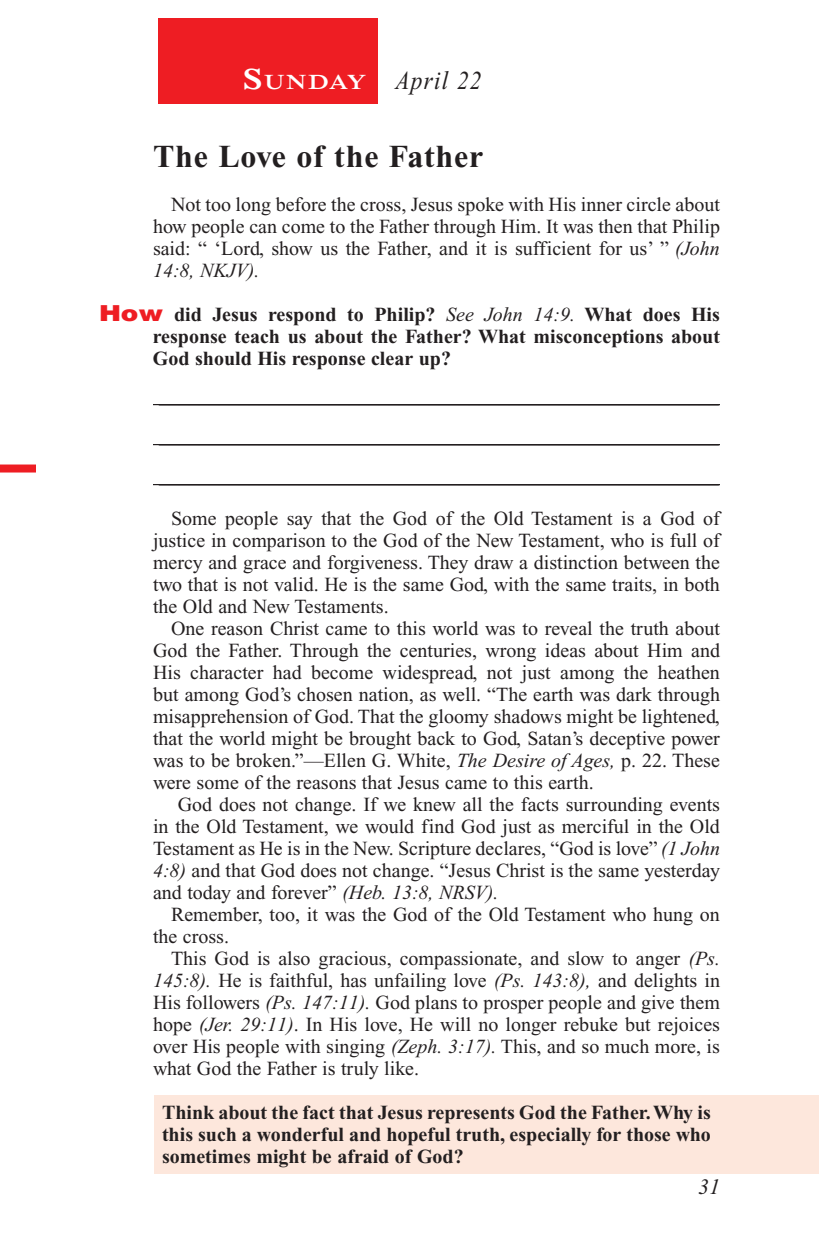
<style>
.page{position:relative;width:819px;height:1260px;background:#fff}
.page>*{position:absolute;margin:0;border:0;box-sizing:border-box;transform-origin:0 0}
.Head{font:700 32px "Times New Roman PS Std";letter-spacing:.025em;color:#231f20}
.Lesson_Dates{font:italic 26px "Times New Roman PS Std";letter-spacing:.05em;color:#231f20;scale:.9 1}
.t1{font:italic 22px "Times New Roman PS Std";color:#231f20}
.Daily_Header{font:600 21px "Times NRMT Std";letter-spacing:.045em;color:#fff;scale:1.1 1}
.Body{font:20px/22px "Times New Roman PS Std";color:#231f20;text-align:justify}
.Blank_Lines{font:20px "Times New Roman PS Std";color:#231f20}
.x-screened_box-text{font:700 20px/22px "Times New Roman PS Std";color:#231f20;text-align:justify}
.Question{font:700 20px/22px "Times New Roman PS Std";color:#231f20;text-align:justify}
.s1{font-size:30px}
.s2{font-style:italic}
.s3{font-family:"Helvetica LT Std";font-weight:900;font-size:22px;color:#ee1d23}
.s4{font-weight:400;font-style:italic}
</style>
<div class="page">
<div style="left:158px;top:18px;width:220px;height:86px;background:#ee1d23"></div>
<div style="left:0;top:465px;width:36px;height:8px;background:#ee1d23"></div>
<div style="left:155px;top:1095px;width:664px;height:79px;background:#fde7dc"></div>
<hr style="left:153px;top:404px;width:567px;height:1px;background:#231f20">
<hr style="left:153px;top:444px;width:567px;height:1px;background:#231f20">
<hr style="left:153px;top:484px;width:567px;height:1px;background:#231f20">
<p class="Daily_Header" style="left:243px;top:70px;width:114px"><span class="s1">S</span>UNDAY</p>
<p class="Lesson_Dates" style="left:396px;top:66px;width:97px">April 22</p>
<p class="Head" style="left:153px;top:138px;width:332px">The Love of the Father</p>
<p class="Body" style="left:153px;top:193px;width:568px;text-indent:18px">Not too long before the cross, Jesus spoke with His inner circle about how people can come to the Father through Him. It was then that Philip said: “ ‘Lord, show us the Father, and it is sufficient for us’ ” <span class="s2">(John 14:8, NKJV).</span></p>
<p class="Question" style="left:153px;top:303px;width:569px;text-indent:-54px"><span class="s3">How</span> did Jesus respond to Philip? <span class="s4">See John 14:9.</span> What does His response teach us about the Father? What misconceptions about God should His response clear up?</p>
<p class="Blank_Lines" style="left:159px;top:385px;width:561px">________________________________________________________</p>
<p class="Blank_Lines" style="left:159px;top:425px;width:561px">________________________________________________________</p>
<p class="Blank_Lines" style="left:159px;top:465px;width:561px">________________________________________________________</p>
<p class="Body" style="left:153px;top:507px;width:570px;text-indent:18px">Some people say that the God of the Old Testament is a God of justice in comparison to the God of the New Testament, who is full of mercy and grace and forgiveness. They draw a distinction between the two that is not valid. He is the same God, with the same traits, in both the Old and New Testaments.</p>
<p class="Body" style="left:153px;top:617px;width:569px;text-indent:18px">One reason Christ came to this world was to reveal the truth about God the Father. Through the centuries, wrong ideas about Him and His character had become widespread, not just among the heathen but among God’s chosen nation, as well. “The earth was dark through misapprehension of God. That the gloomy shadows might be lightened, that the world might be brought back to God, Satan’s deceptive power was to be broken.”—Ellen G. White, <span class="s2">The Desire of Ages,</span> p. 22. These were some of the reasons that Jesus came to this earth.</p>
<p class="Body" style="left:153px;top:793px;width:569px;text-indent:25px">God does not change. If we knew all the facts surrounding events in the Old Testament, we would find God just as merciful in the Old Testament as He is in the New. Scripture declares, “God is love” <span class="s2">(1 John 4:8)</span> and that God does not change. “Jesus Christ is the same yesterday and today and forever” <span class="s2">(Heb. 13:8, NRSV).</span></p>
<p class="Body" style="left:153px;top:903px;width:568px;text-indent:18px">Remember, too, it was the God of the Old Testament who hung on the cross.</p>
<p class="Body" style="left:153px;top:947px;width:569px;text-align:left;text-indent:18px">This God is also gracious, compassionate, and slow to anger <span class="s2">(Ps.<br>145:8).</span> He is faithful, has unfailing love <span class="s2">(Ps. 143:8),</span> and delights in His followers <span class="s2">(Ps. 147:11).</span> God plans to prosper people and give them hope <span class="s2">(Jer. 29:11)</span>. In His love, He will no longer rebuke but rejoices over His people with singing <span class="s2">(Zeph. 3:17).</span> This, and so much more, is what God the Father is truly like.</p>
<p class="x-screened_box-text" style="left:162px;top:1101px;width:550px">Think about the fact that Jesus represents God the Father. Why is this such a wonderful and hopeful truth, especially for those who sometimes might be afraid of God?</p>
<p class="t1" style="left:698px;top:1175px;width:23px">31</p>
</div>
